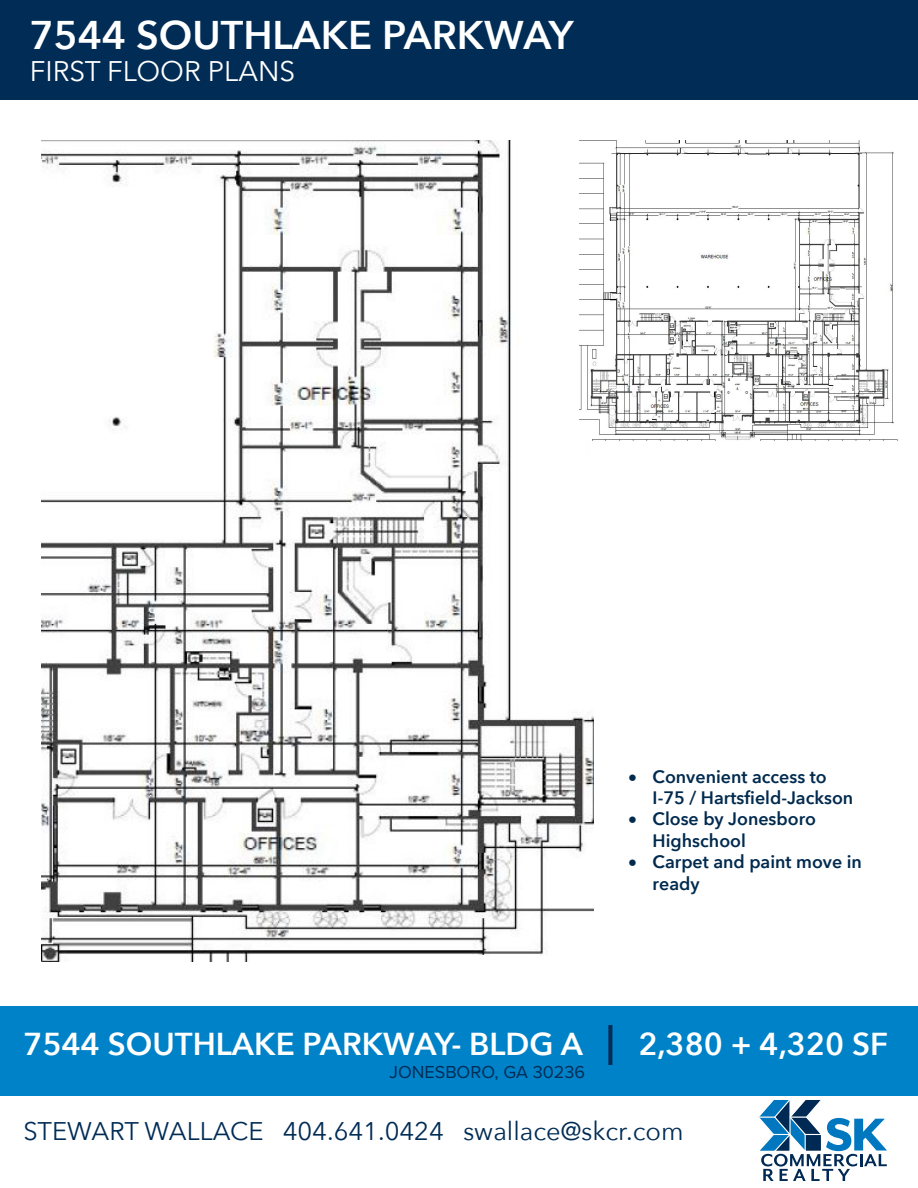
<style>
.page{position:relative;width:918px;height:1188px;background:#fff}
.page>*{position:absolute;margin:0;border:0;box-sizing:border-box;transform-origin:0 0}
.t1{font:600 39.9px "Avenir Next";color:#fff}
.t2{font:600 31.65px "Avenir Next";color:#fff}
.t3{font:28.35px "Avenir Next";color:#fff}
.t4{font:25.5px "Avenir Next";color:#002c55}
.t5{font:600 18px/21.5px "Avenir Next";color:#002a4e}
.t6{font:18px "Proxima Nova";color:#002c55}
.s1{font-size:39.9px;color:#002c55}
</style>
<div class="page">
<div style="left:0;top:1006px;width:918px;height:90px;background:#0082c8"></div>
<div style="left:0;top:0;width:918px;height:100px;background:#002c55"></div>
<svg style="left:759px;top:1100px;width:128px;height:81px"></svg>
<img style="left:41px;top:140px;width:553px;height:821px">
<img style="left:580px;top:140px;width:318px;height:301px">
<p class="t1" style="left:30px;top:1px;width:545px">7544 SOUTHLAKE PARKWAY</p>
<p class="t3" style="left:30px;top:47px;width:267px">FIRST FLOOR PLANS</p>
<p class="t5" style="left:653px;top:765px;width:202px;text-indent:-24px">• Convenient access to<br>I-75 / Hartsfield-Jackson</p>
<p class="t5" style="left:653px;top:808px;width:165px;text-indent:-24px">• Close by Jonesboro<br>Highschool</p>
<p class="t5" style="left:653px;top:851px;width:211px;text-indent:-24px">• Carpet and paint move in ready</p>
<p class="t2" style="left:24px;top:1017px;width:866px">7544 SOUTHLAKE PARKWAY- BLDG A <span class="s1">|</span> 2,380 + 4,320 SF</p>
<p class="t6" style="left:389px;top:1059px;width:197px">JONESBORO, GA 30236</p>
<p class="t4" style="left:24px;top:1110px;width:662px">STEWART WALLACE 404.641.0424 swallace@skcr.com</p>
</div>
